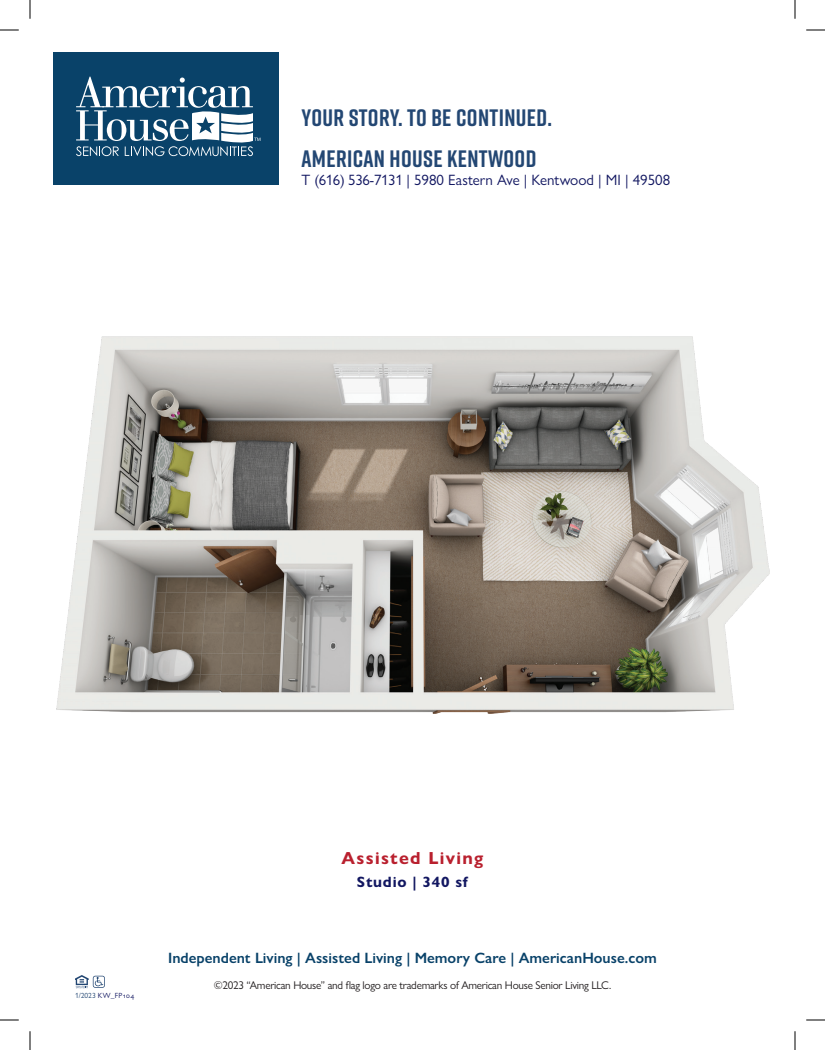
<style>
.page{position:relative;width:825px;height:1050px;background:#fff}
.page>*{position:absolute;margin:0;border:0;box-sizing:border-box;transform-origin:0 0}
.t1{font:700 23.75px "Rift";letter-spacing:.015em;color:#234773}
.t2{font:700 17.5px "Gill Sans Nova";letter-spacing:.075em;color:#b9202e}
.t3{font:600 15px "Gill Sans Nova";color:#094269}
.t4{font:15px "Gill Sans Nova";color:#121761}
.t5{font:700 15px "Gill Sans Nova";letter-spacing:.05em;color:#121761}
.t6{font:11.25px "Gill Sans Nova";letter-spacing:-.025em;color:#231f20}
.t7{font:7.5px "Gill Sans Nova";letter-spacing:.04em;color:#121761}
.s1{color:#234773}
</style>
<div class="page">
<svg style="left:75px;top:975px;width:30px;height:13px"></svg>
<div style="left:53px;top:53px;width:226px;height:132px;background:#094269"></div>
<svg style="left:76px;top:77px;width:184px;height:79px"></svg>
<img style="left:56px;top:336px;width:714px;height:378px">
<svg style="left:0;top:29px;width:19px;height:2px"></svg>
<svg style="left:806px;top:29px;width:19px;height:2px"></svg>
<svg style="left:0;top:1019px;width:19px;height:2px"></svg>
<svg style="left:806px;top:1019px;width:19px;height:2px"></svg>
<svg style="left:29px;top:0;width:2px;height:19px"></svg>
<svg style="left:29px;top:1031px;width:2px;height:19px"></svg>
<svg style="left:794px;top:0;width:2px;height:19px"></svg>
<svg style="left:794px;top:1031px;width:2px;height:19px"></svg>
<h1 class="t1" style="left:301px;top:101px;width:252px">YOUR STORY. TO BE CONTINUED.</h1>
<h1 class="t1" style="left:301px;top:142px;width:236px">AMERICAN HOUSE KENTWOOD</h1>
<h3 class="t4" style="left:301px;top:171px;width:370px">T (616) 536-7131 | 5980 Eastern Ave | Kentwood | MI | 49508</h3>
<p class="t7" style="left:75px;top:990px;width:61px"><span class="s1">1/2023</span> KW_FP104</p>
<h2 class="t2" style="left:342px;top:847px;width:143px">Assisted Living</h2>
<h3 class="t5" style="left:357px;top:872px;width:113px">Studio | 340 sf</h3>
<h3 class="t3" style="left:168px;top:949px;width:490px">Independent Living | Assisted Living | Memory Care | AmericanHouse.com</h3>
<p class="t6" style="left:214px;top:979px;width:399px">©2023 “American House” and flag logo are trademarks of American House Senior Living LLC.</p>
</div>
